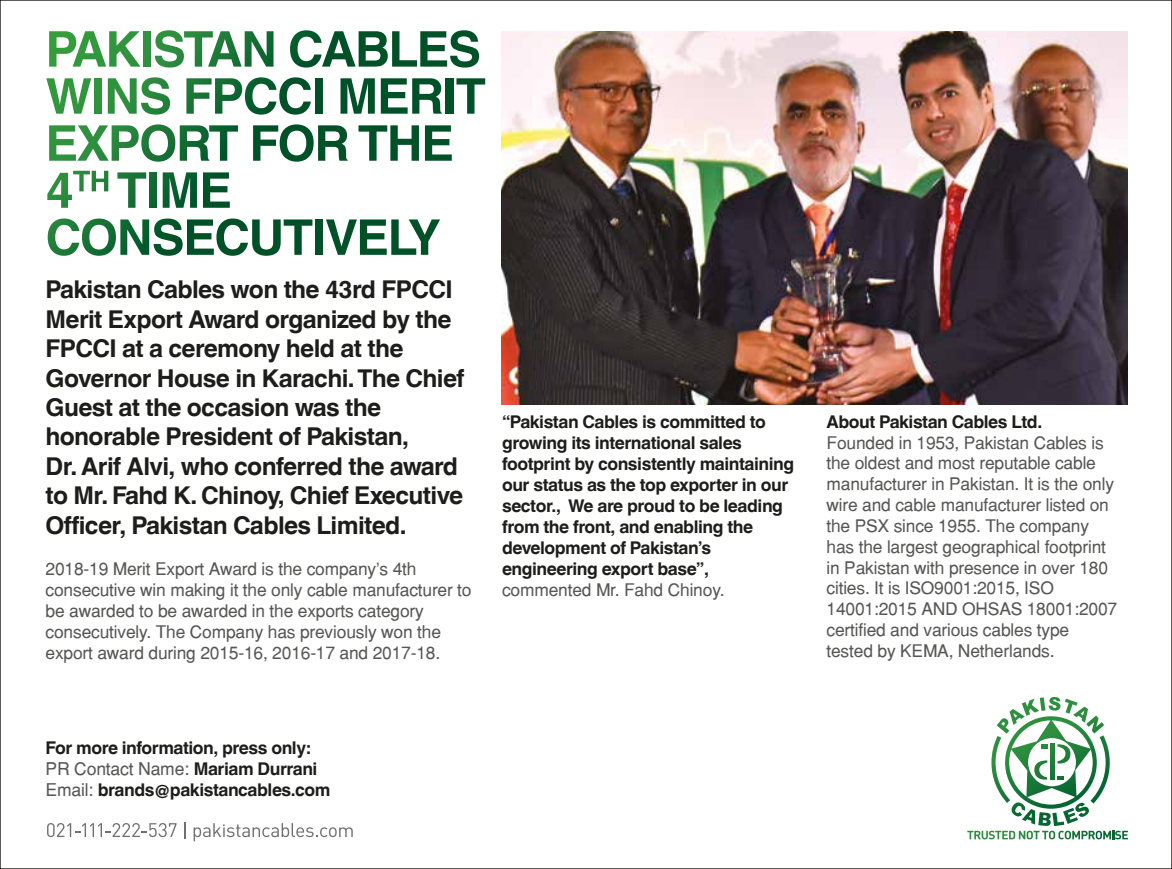
<style>
.page{position:relative;width:1172px;height:869px;background:#fff}
.page>*{position:absolute;margin:0;border:0;box-sizing:border-box;transform-origin:0 0}
.t1{font:700 24.5px/29.4px "Helvetica World";letter-spacing:-.025em;color:#1d1d1b}
.t2{font:700 17.5px/21px "Helvetica World";letter-spacing:-.025em;color:#1d1d1b}
.t3{font:17.5px "Helvetica";letter-spacing:-.01em;color:#575756}
.t4{font:17.32px/20.8px "Helvetica";letter-spacing:-.01em;color:#575756}
.s1{font-family:"Helvetica World";font-weight:700;color:#1d1d1b}
.s2{font-family:"Helvetica";font-weight:400;color:#575756}
</style>
<div class="page">
<svg style="left:47px;top:823px;width:129px;height:13px"></svg>
<svg style="left:184px;top:822px;width:1px;height:16px"></svg>
<svg style="left:193px;top:823px;width:160px;height:17px"></svg>
<svg style="left:967px;top:697px;width:160px;height:141px"></svg>
<img style="left:502px;top:31px;width:625px;height:373px">
<svg style="left:49px;top:31px;width:91px;height:36px"></svg>
<div style="left:143px;top:31px;width:7px;height:36px;background:#2f923e"></div>
<svg style="left:155px;top:30px;width:118px;height:38px"></svg>
<svg style="left:290px;top:30px;width:189px;height:38px"></svg>
<svg style="left:46px;top:78px;width:45px;height:36px"></svg>
<div style="left:94px;top:78px;width:8px;height:36px;background:#30933e"></div>
<svg style="left:108px;top:77px;width:62px;height:37px"></svg>
<svg style="left:186px;top:77px;width:125px;height:37px"></svg>
<div style="left:315px;top:78px;width:7px;height:36px;background:#005127"></div>
<svg style="left:340px;top:78px;width:35px;height:36px"></svg>
<svg style="left:381px;top:78px;width:61px;height:36px"></svg>
<div style="left:446px;top:78px;width:7px;height:36px;background:#005127"></div>
<svg style="left:456px;top:78px;width:29px;height:36px"></svg>
<svg style="left:49px;top:124px;width:189px;height:37px"></svg>
<svg style="left:253px;top:124px;width:94px;height:37px"></svg>
<svg style="left:358px;top:125px;width:61px;height:36px"></svg>
<svg style="left:425px;top:125px;width:27px;height:36px"></svg>
<svg style="left:47px;top:171px;width:61px;height:37px"></svg>
<svg style="left:117px;top:172px;width:29px;height:36px"></svg>
<div style="left:149px;top:172px;width:8px;height:36px;background:#0f6831"></div>
<svg style="left:163px;top:172px;width:34px;height:36px"></svg>
<svg style="left:203px;top:172px;width:27px;height:36px"></svg>
<svg style="left:48px;top:218px;width:264px;height:37px"></svg>
<div style="left:315px;top:219px;width:8px;height:36px;background:#005127"></div>
<svg style="left:326px;top:219px;width:114px;height:36px"></svg>
<p class="t1" style="left:46px;top:275px;width:420px">Pakistan Cables won the 43rd FPCCI Merit Export Award organized by the FPCCI at a ceremony held at the Governor House in Karachi. The Chief Guest at the occasion was the honorable President of Pakistan,<br>Dr. Arif Alvi, who conferred the award to Mr. Fahd K. Chinoy, Chief Executive Officer, Pakistan Cables Limited.</p>
<p class="t4" style="left:46px;top:558px;width:427px">2018-19 Merit Export Award is the company’s 4th consecutive win making it the only cable manufacturer to be awarded to be awarded in the exports category consecutively. The Company has previously won the export award during 2015-16, 2016-17 and 2017-18.</p>
<p class="t2" style="left:502px;top:411px;width:294px">“Pakistan Cables is committed to growing its international sales footprint by consistently maintaining our status as the top exporter in our sector., We are proud to be leading from the front, and enabling the development of Pakistan’s engineering export base”,</p>
<p class="t4" style="left:502px;top:579px;width:224px">commented Mr. Fahd Chinoy.</p>
<p class="t2" style="left:46px;top:737px;width:266px">For more information, press only:</p>
<p class="t3" style="left:46px;top:758px;width:273px">PR Contact Name: <span class="s1">Mariam Durrani</span></p>
<p class="t2" style="left:46px;top:779px;width:286px"><span class="s2">Email:</span> brands@pakistancables.com</p>
<p class="t2" style="left:826px;top:411px;width:217px">About Pakistan Cables Ltd.</p>
<p class="t4" style="left:826px;top:431px;width:292px">Founded in 1953, Pakistan Cables is the oldest and most reputable cable manufacturer in Pakistan. It is the only wire and cable manufacturer listed on the PSX since 1955. The company has the largest geographical footprint in Pakistan with presence in over 180 cities. It is ISO9001:2015, ISO 14001:2015 AND OHSAS 18001:2007 certified and various cables type tested by KEMA, Netherlands.</p>
</div>
